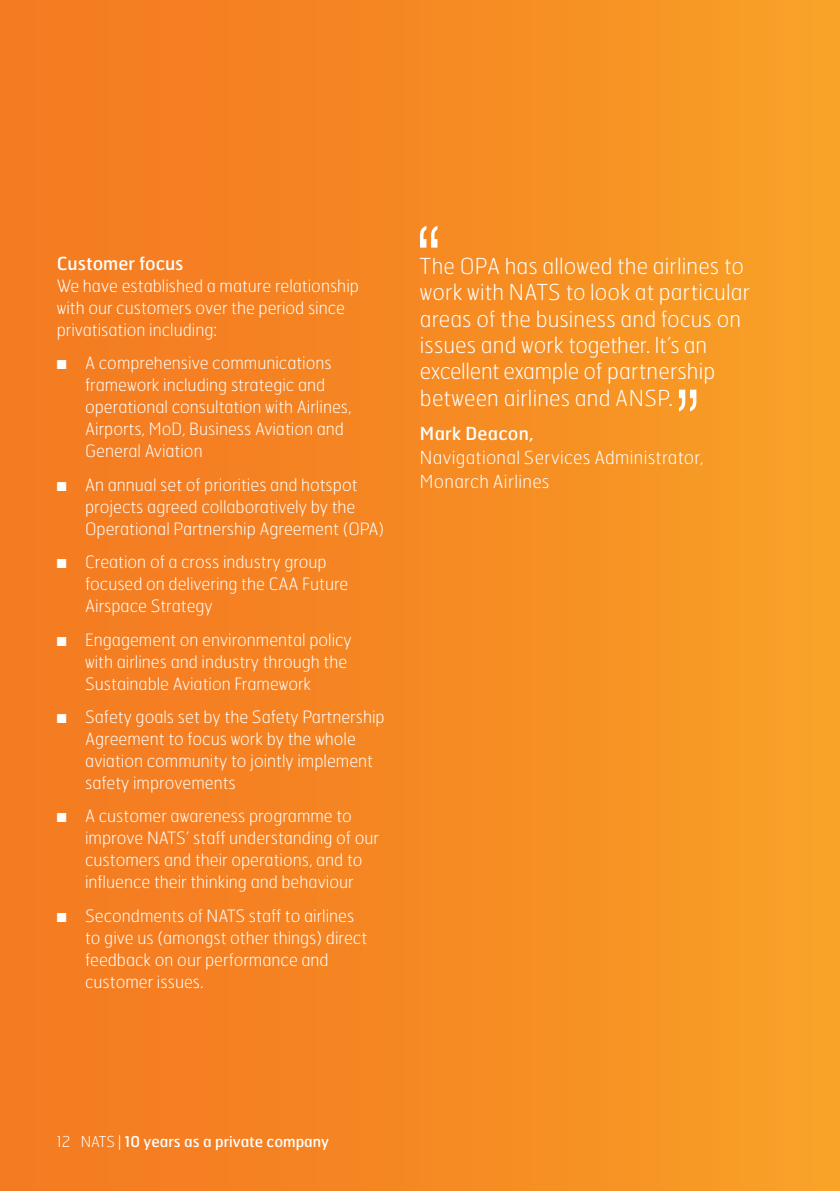
<style>
.page{position:relative;width:840px;height:1191px;background:#fff}
.page>*{position:absolute;margin:0;border:0;box-sizing:border-box;transform-origin:0 0}
.t1{font:100 22px/26.4px "Hermes";letter-spacing:.005em;color:#fff}
.Subhead{font:100 18px/24px "Hermes";letter-spacing:.02em;color:#fff}
.Sub_sub_blue_01{font:18px "Hermes";color:#fff}
.Body{font:100 17px/22px "Hermes";color:#fff}
.t2{font:15px "Hermes";color:#fff}
.s1{font-weight:400}
.s2{font-weight:100}
</style>
<div class="page">
<div style="left:0;top:0;width:839px;height:1191px;background:linear-gradient(to right,#f37620,#f8a027)"></div>
<svg style="left:678px;top:389px;width:18px;height:22px"></svg>
<svg style="left:420px;top:226px;width:17px;height:22px"></svg>
<p class="Sub_sub_blue_01" style="left:57px;top:252px;width:128px">Customer focus</p>
<p class="Body" style="left:57px;top:274px;width:303px">We have established a mature relationship with our customers over the period since privatisation including:</p>
<p class="Body" style="left:85px;top:352px;width:268px;text-indent:-28px">■ A comprehensive communications framework including strategic and operational consultation with Airlines, Airports, MoD, Business Aviation and General Aviation</p>
<p class="Body" style="left:85px;top:473px;width:300px;text-indent:-28px">■ An annual set of priorities and hotspot projects agreed collaboratively by the<br>Operational Partnership Agreement (OPA)</p>
<p class="Body" style="left:85px;top:550px;width:265px;text-indent:-28px">■ Creation of a cross industry group focused on delivering the CAA Future<br>Airspace Strategy</p>
<p class="Body" style="left:85px;top:628px;width:268px;text-indent:-28px">■ Engagement on environmental policy with airlines and industry through the<br>Sustainable Aviation Framework</p>
<p class="Body" style="left:85px;top:705px;width:301px;text-indent:-28px">■ Safety goals set by the Safety Partnership Agreement to focus work by the whole aviation community to jointly implement safety improvements</p>
<p class="Body" style="left:85px;top:804px;width:295px;text-indent:-28px">■ A customer awareness programme to improve NATS’ staff understanding of our customers and their operations, and to influence their thinking and behaviour</p>
<p class="Body" style="left:85px;top:904px;width:283px;text-indent:-28px">■ Secondments of NATS staff to airlines to give us (amongst other things) direct feedback on our performance and customer issues.</p>
<p class="t1" style="left:420px;top:252px;width:331px">The OPA has allowed the airlines to work with NATS to look at particular areas of the business and focus on issues and work together. It’s an excellent example of partnership between airlines and ANSP.</p>
<p class="Subhead" style="left:420px;top:421px;width:285px"><span class="s1">Mark Deacon,<br></span>Navigational Services Administrator,<br>Monarch Airlines</p>
<p class="t2" style="left:57px;top:1131px;width:274px"><span class="s2">12 NATS |</span> 10 years as a private company</p>
</div>
